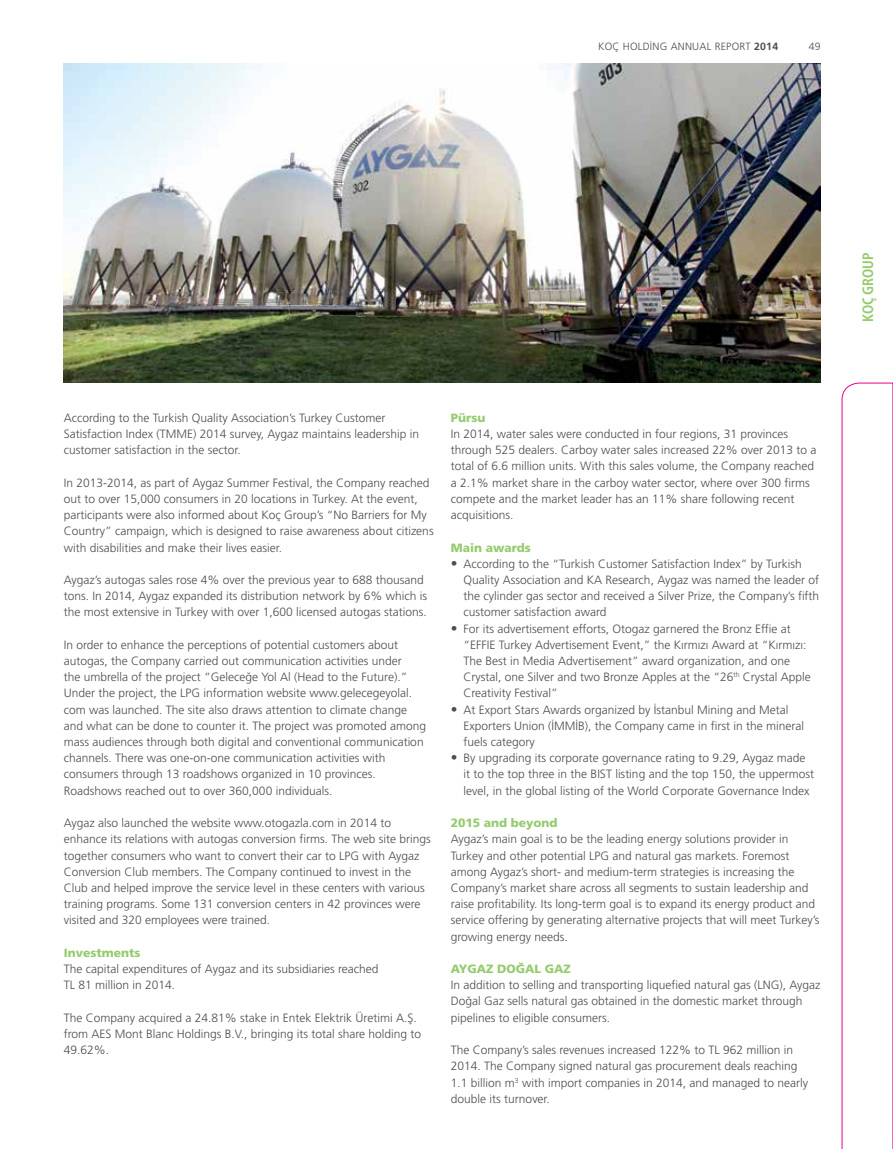
<style>
.page{position:relative;width:893px;height:1149px;background:#fff}
.page>*{position:absolute;margin:0;border:0;box-sizing:border-box;transform-origin:0 0}
.t1{font:700 condensed 15px "Frutiger Neue LTW1 G";color:#95cb6e;scale:.95 1}
.t2{font:300 12px/16.2px "Frutiger CE";color:#4d4d4f}
.t3{font:900 12px "Frutiger CE";color:#95cb6e}
.t4{font:300 10.5px "Frutiger CE";letter-spacing:.02em;color:#4d4d4f}
.s1{font-weight:700}
.s2{font-weight:700;font-size:13.5px}
</style>
<div class="page">
<svg style="left:842px;top:383px;width:51px;height:765px"></svg>
<img style="left:64px;top:64px;width:757px;height:319px">
<p class="t4" style="left:598px;top:41px;width:182px">KOÇ HOLDİNG ANNUAL REPORT <span class="s1">2014</span></p>
<p class="t4" style="left:809px;top:41px;width:13px">49</p>
<p class="t2" style="left:64px;top:409px;width:357px">According to the Turkish Quality Association’s Turkey Customer<br>Satisfaction Index (TMME) 2014 survey, Aygaz maintains leadership in customer satisfaction in the sector.</p>
<p class="t2" style="left:64px;top:474px;width:371px">In 2013-2014, as part of Aygaz Summer Festival, the Company reached out to over 15,000 consumers in 20 locations in Turkey. At the event, participants were also informed about Koç Group’s “No Barriers for My Country” campaign, which is designed to raise awareness about citizens with disabilities and make their lives easier.</p>
<p class="t2" style="left:64px;top:571px;width:365px">Aygaz’s autogas sales rose 4% over the previous year to 688 thousand tons. In 2014, Aygaz expanded its distribution network by 6% which is the most extensive in Turkey with over 1,600 licensed autogas stations.</p>
<p class="t2" style="left:64px;top:636px;width:364px">In order to enhance the perceptions of potential customers about autogas, the Company carried out communication activities under<br>the umbrella of the project “Geleceğe Yol Al (Head to the Future).” Under the project, the LPG information website www.gelecegeyolal. com was launched. The site also draws attention to climate change and what can be done to counter it. The project was promoted among mass audiences through both digital and conventional communication channels. There was one-on-one communication activities with consumers through 13 roadshows organized in 10 provinces.<br>Roadshows reached out to over 360,000 individuals.</p>
<p class="t2" style="left:64px;top:814px;width:369px">Aygaz also launched the website www.otogazla.com in 2014 to enhance its relations with autogas conversion firms. The web site brings together consumers who want to convert their car to LPG with Aygaz Conversion Club members. The Company continued to invest in the Club and helped improve the service level in these centers with various training programs. Some 131 conversion centers in 42 provinces were visited and 320 employees were trained.</p>
<p class="t3" style="left:64px;top:945px;width:78px">Investments</p>
<p class="t2" style="left:64px;top:960px;width:316px">The capital expenditures of Aygaz and its subsidiaries reached<br>TL 81 million in 2014.</p>
<p class="t2" style="left:64px;top:1008px;width:359px">The Company acquired a 24.81% stake in Entek Elektrik Üretimi A.Ş. from AES Mont Blanc Holdings B.V., bringing its total share holding to<br>49.62%.</p>
<p class="t3" style="left:451px;top:410px;width:36px">Pürsu</p>
<p class="t2" style="left:451px;top:425px;width:367px">In 2014, water sales were conducted in four regions, 31 provinces through 525 dealers. Carboy water sales increased 22% over 2013 to a total of 6.6 million units. With this sales volume, the Company reached a 2.1% market share in the carboy water sector, where over 300 firms compete and the market leader has an 11% share following recent acquisitions.</p>
<p class="t3" style="left:451px;top:540px;width:82px">Main awards</p>
<p class="t2" style="left:463px;top:555px;width:357px;text-indent:-13px"><span class="s2">•</span> According to the “Turkish Customer Satisfaction Index” by Turkish Quality Association and KA Research, Aygaz was named the leader of the cylinder gas sector and received a Silver Prize, the Company’s fifth customer satisfaction award</p>
<p class="t2" style="left:463px;top:620px;width:349px;text-indent:-13px"><span class="s2">•</span> For its advertisement efforts, Otogaz garnered the Bronz Effie at “EFFIE Turkey Advertisement Event,” the Kırmızı Award at “Kırmızı:<br>The Best in Media Advertisement” award organization, and one Crystal, one Silver and two Bronze Apples at the “26<sup>th</sup> Crystal Apple Creativity Festival”</p>
<p class="t2" style="left:463px;top:701px;width:342px;text-indent:-13px"><span class="s2">•</span> At Export Stars Awards organized by İstanbul Mining and Metal<br>Exporters Union (İMMİB), the Company came in first in the mineral fuels category</p>
<p class="t2" style="left:463px;top:749px;width:352px;text-indent:-13px"><span class="s2">•</span> By upgrading its corporate governance rating to 9.29, Aygaz made it to the top three in the BIST listing and the top 150, the uppermost level, in the global listing of the World Corporate Governance Index</p>
<p class="t3" style="left:451px;top:815px;width:108px">2015 and beyond</p>
<p class="t2" style="left:451px;top:830px;width:370px">Aygaz’s main goal is to be the leading energy solutions provider in Turkey and other potential LPG and natural gas markets. Foremost among Aygaz’s short- and medium-term strategies is increasing the Company’s market share across all segments to sustain leadership and raise profitability. Its long-term goal is to expand its energy product and service offering by generating alternative projects that will meet Turkey’s growing energy needs.</p>
<p class="t3" style="left:451px;top:961px;width:122px">AYGAZ DOĞAL GAZ</p>
<p class="t2" style="left:451px;top:976px;width:371px">In addition to selling and transporting liquefied natural gas (LNG), Aygaz<br>Doğal Gaz sells natural gas obtained in the domestic market through pipelines to eligible consumers.</p>
<p class="t2" style="left:451px;top:1041px;width:359px">The Company’s sales revenues increased 122% to TL 962 million in 2014. The Company signed natural gas procurement deals reaching 1.1 billion m<sup>3</sup> with import companies in 2014, and managed to nearly double its turnover.</p>
<p class="t1" style="left:859px;top:322px;width:75px;rotate:-90deg">KOÇ GROUP</p>
</div>
